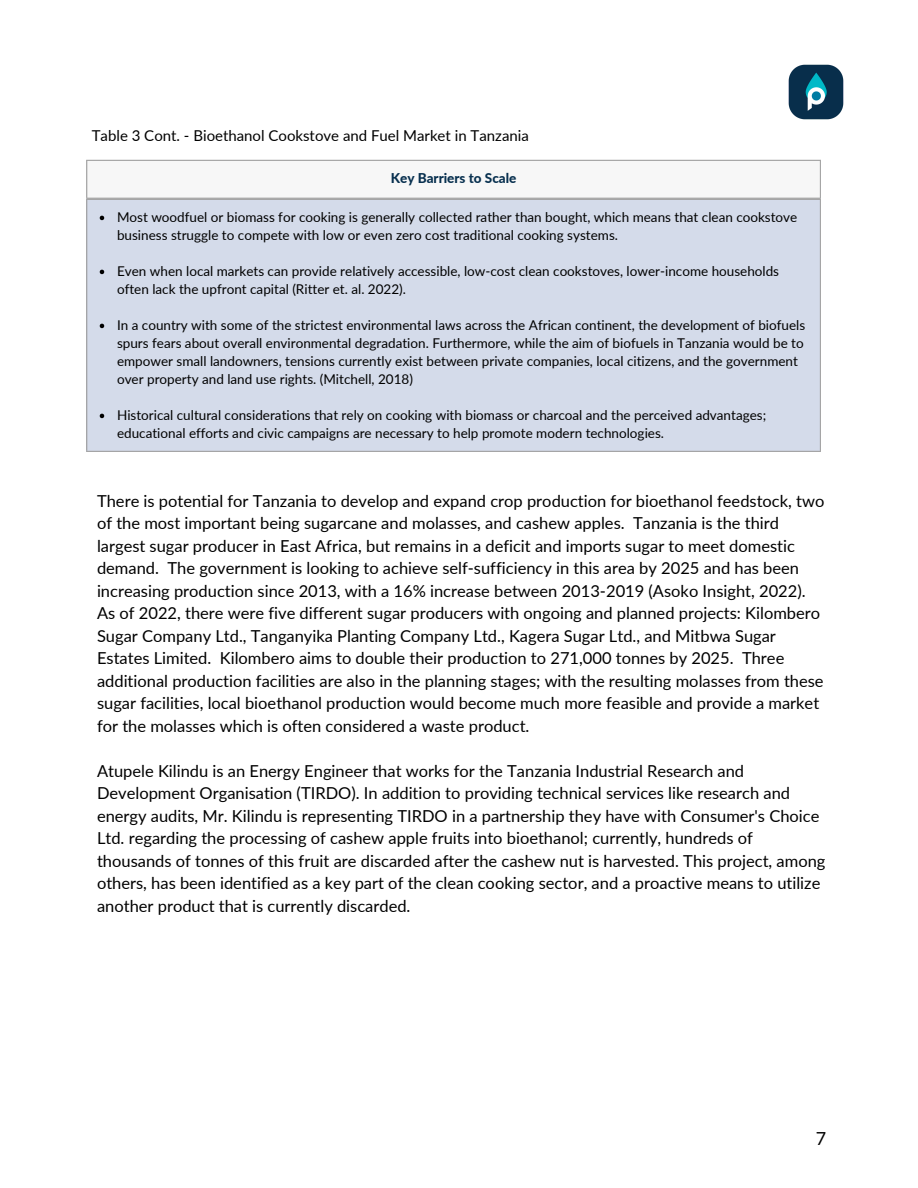
<style>
.page{position:relative;width:918px;height:1188px;background:#fff}
.page>*{position:absolute;margin:0;border:0;box-sizing:border-box;transform-origin:0 0}
.t1{font:18px "Lato";color:#000}
.t2{font:16.5px/22.5px "Lato";color:#000}
.t3{font:15px "Lato";color:#000}
.t4{font:13.5px/18px "Lato";color:#000}
.t5{font:800 13.5px "Lato";color:#08304f}
</style>
<div class="page">
<img style="left:788px;top:64px;width:56px;height:56px">
<div style="left:87px;top:199px;width:734px;height:253px;background:#d4dbea"></div>
<svg style="left:100px;top:216px;width:4px;height:4px"></svg>
<svg style="left:100px;top:270px;width:4px;height:4px"></svg>
<svg style="left:100px;top:324px;width:4px;height:4px"></svg>
<svg style="left:100px;top:414px;width:4px;height:4px"></svg>
<hr style="left:86px;top:200px;width:1px;height:251px;background:#a6a6a6">
<hr style="left:820px;top:200px;width:1px;height:251px;background:#a6a6a6">
<hr style="left:86px;top:199px;width:735px;height:1px;background:#a6a6a6">
<hr style="left:86px;top:451px;width:735px;height:1px;background:#a6a6a6">
<div style="left:87px;top:160px;width:734px;height:38px;background:#f7f7f7"></div>
<hr style="left:86px;top:161px;width:1px;height:37px;background:#a6a6a6">
<hr style="left:820px;top:161px;width:1px;height:37px;background:#a6a6a6">
<hr style="left:86px;top:160px;width:735px;height:1px;background:#a6a6a6">
<hr style="left:86px;top:198px;width:735px;height:1px;background:#a6a6a6">
<p class="t3" style="left:92px;top:126px;width:439px">Table 3 Cont. - Bioethanol Cookstove and Fuel Market in Tanzania</p>
<p class="t5" style="left:391px;top:170px;width:127px">Key Barriers to Scale</p>
<p class="t4" style="left:117px;top:208px;width:682px">Most woodfuel or biomass for cooking is generally collected rather than bought, which means that clean cookstove business struggle to compete with low or even zero cost traditional cooking systems.</p>
<p class="t4" style="left:117px;top:262px;width:664px">Even when local markets can provide relatively accessible, low-cost clean cookstoves, lower-income households often lack the upfront capital (Ritter et. al. 2022).</p>
<p class="t4" style="left:117px;top:316px;width:690px">In a country with some of the strictest environmental laws across the African continent, the development of biofuels spurs fears about overall environmental degradation. Furthermore, while the aim of biofuels in Tanzania would be to empower small landowners, tensions currently exist between private companies, local citizens, and the government over property and land use rights. (Mitchell, 2018)</p>
<p class="t4" style="left:117px;top:406px;width:651px">Historical cultural considerations that rely on cooking with biomass or charcoal and the perceived advantages; educational efforts and civic campaigns are necessary to help promote modern technologies.</p>
<p class="t2" style="left:97px;top:489px;width:729px">There is potential for Tanzania to develop and expand crop production for bioethanol feedstock, two of the most important being sugarcane and molasses, and cashew apples. Tanzania is the third largest sugar producer in East Africa, but remains in a deficit and imports sugar to meet domestic demand. The government is looking to achieve self-sufficiency in this area by 2025 and has been increasing production since 2013, with a 16% increase between 2013-2019 (Asoko Insight, 2022).<br>As of 2022, there were five different sugar producers with ongoing and planned projects: Kilombero Sugar Company Ltd., Tanganyika Planting Company Ltd., Kagera Sugar Ltd., and Mitbwa Sugar Estates Limited. Kilombero aims to double their production to 271,000 tonnes by 2025. Three additional production facilities are also in the planning stages; with the resulting molasses from these sugar facilities, local bioethanol production would become much more feasible and provide a market for the molasses which is often considered a waste product.</p>
<p class="t2" style="left:97px;top:759px;width:730px">Atupele Kilindu is an Energy Engineer that works for the Tanzania Industrial Research and Development Organisation (TIRDO). In addition to providing technical services like research and energy audits, Mr. Kilindu is representing TIRDO in a partnership they have with Consumer's Choice Ltd. regarding the processing of cashew apple fruits into bioethanol; currently, hundreds of thousands of tonnes of this fruit are discarded after the cashew nut is harvested. This project, among others, has been identified as a key part of the clean cooking sector, and a proactive means to utilize another product that is currently discarded.</p>
<p class="t1" style="left:816px;top:1128px;width:12px">7</p>
</div>
